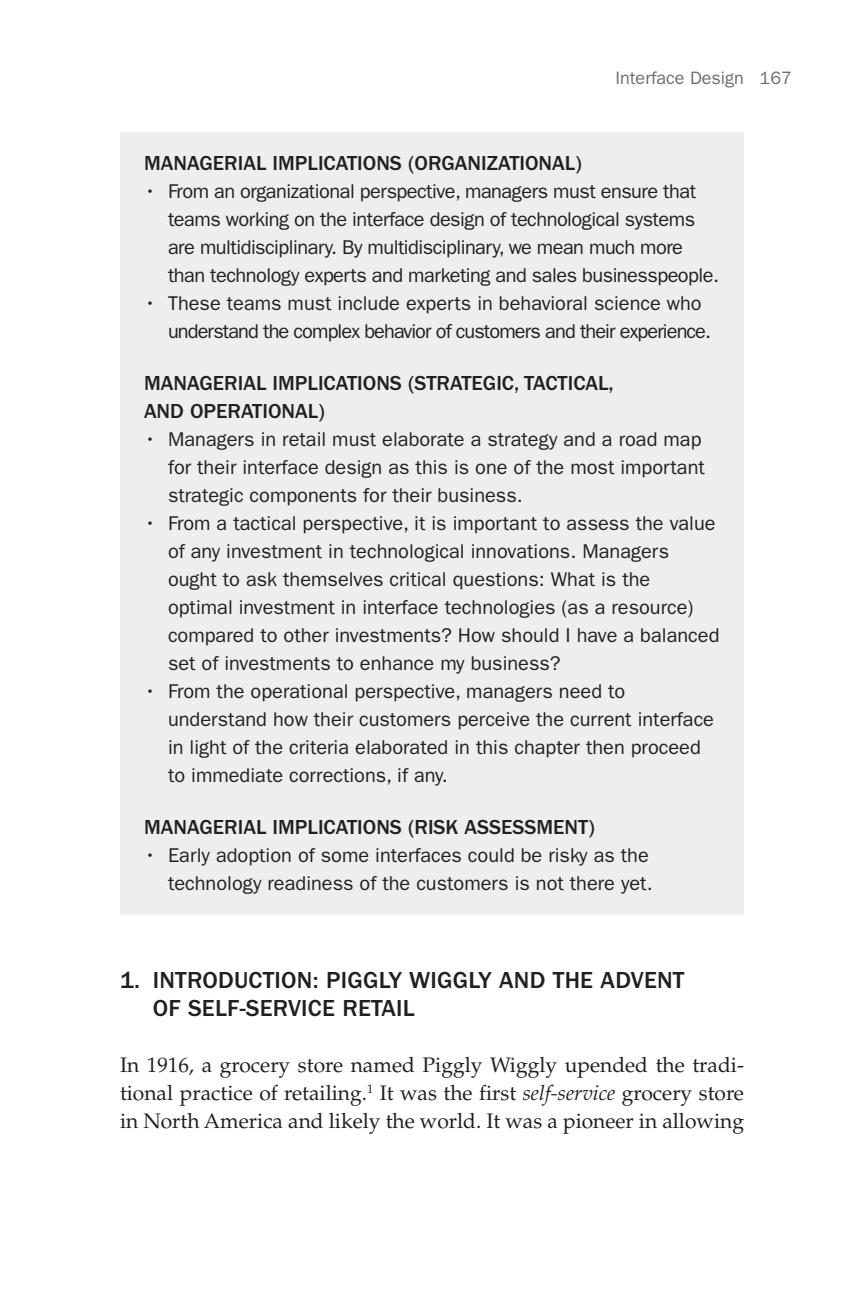
<style>
.page{position:relative;width:864px;height:1296px;background:#fff}
.page>*{position:absolute;margin:0;border:0;box-sizing:border-box;transform-origin:0 0}
.H1{font:500 24px/28px "ITC Franklin Gothic Std";letter-spacing:.01em;color:#231f20}
.Tx1{font:21px/28px "Palatino";color:#231f20;text-align:justify}
.SpH2{font:500 21px/28px "ITC Franklin Gothic Std";color:#231f20}
.BxBL-m{font:20px/28px "ITC Franklin Gothic Std";color:#231f20}
.BxBL-m-2{font:20px/28px "ITC Franklin Gothic Std";letter-spacing:-.025em;color:#231f20}
.BxBL-m-3{font:20px/28px "ITC Franklin Gothic Std";letter-spacing:-.045em;color:#231f20}
.t1{font:18px "ITC Franklin Gothic Std";color:#6c6d70}
.s1{font-style:italic}
</style>
<div class="page">
<div style="left:120px;top:132px;width:624px;height:782px;background:#eeeeef"></div>
<p class="t1" style="left:615px;top:67px;width:178px">Interface Design 167</p>
<p class="SpH2" style="left:144px;top:150px;width:439px">MANAGERIAL IMPLICATIONS (ORGANIZATIONAL)</p>
<p class="BxBL-m-2" style="left:168px;top:178px;width:553px;text-indent:-24px">• From an organizational perspective, managers must ensure that teams working on the interface design of technological systems are multidisciplinary. By multidisciplinary, we mean much more than technology experts and marketing and sales businesspeople.</p>
<p class="BxBL-m-3" style="left:168px;top:290px;width:545px;text-indent:-24px">• These teams must include experts in behavioral science who understand the complex behavior of customers and their experience.</p>
<p class="SpH2" style="left:144px;top:370px;width:471px">MANAGERIAL IMPLICATIONS (STRATEGIC, TACTICAL,<br>AND OPERATIONAL)</p>
<p class="BxBL-m" style="left:168px;top:426px;width:538px;text-indent:-24px">• Managers in retail must elaborate a strategy and a road map for their interface design as this is one of the most important strategic components for their business.</p>
<p class="BxBL-m" style="left:168px;top:510px;width:553px;text-indent:-24px">• From a tactical perspective, it is important to assess the value of any investment in technological innovations. Managers ought to ask themselves critical questions: What is the optimal investment in interface technologies (as a resource) compared to other investments? How should I have a balanced set of investments to enhance my business?</p>
<p class="BxBL-m" style="left:168px;top:678px;width:548px;text-indent:-24px">• From the operational perspective, managers need to understand how their customers perceive the current interface in light of the criteria elaborated in this chapter then proceed to immediate corrections, if any.</p>
<p class="SpH2" style="left:144px;top:814px;width:452px">MANAGERIAL IMPLICATIONS (RISK ASSESSMENT)</p>
<p class="BxBL-m" style="left:144px;top:842px;width:510px;text-align:right">• Early adoption of some interfaces could be risky as the technology readiness of the customers is not there yet.</p>
<p class="H1" style="left:153px;top:967px;width:533px;text-indent:-33px">1. INTRODUCTION: PIGGLY WIGGLY AND THE ADVENT<br>OF SELF-SERVICE RETAIL</p>
<p class="Tx1" style="left:120px;top:1052px;width:626px">In 1916, a grocery store named Piggly Wiggly upended the tradi&shy;tional practice of retailing.<sup>1</sup> It was the first <span class="s1">self-service</span> grocery store in North America and likely the world. It was a pioneer in allowing</p>
</div>
